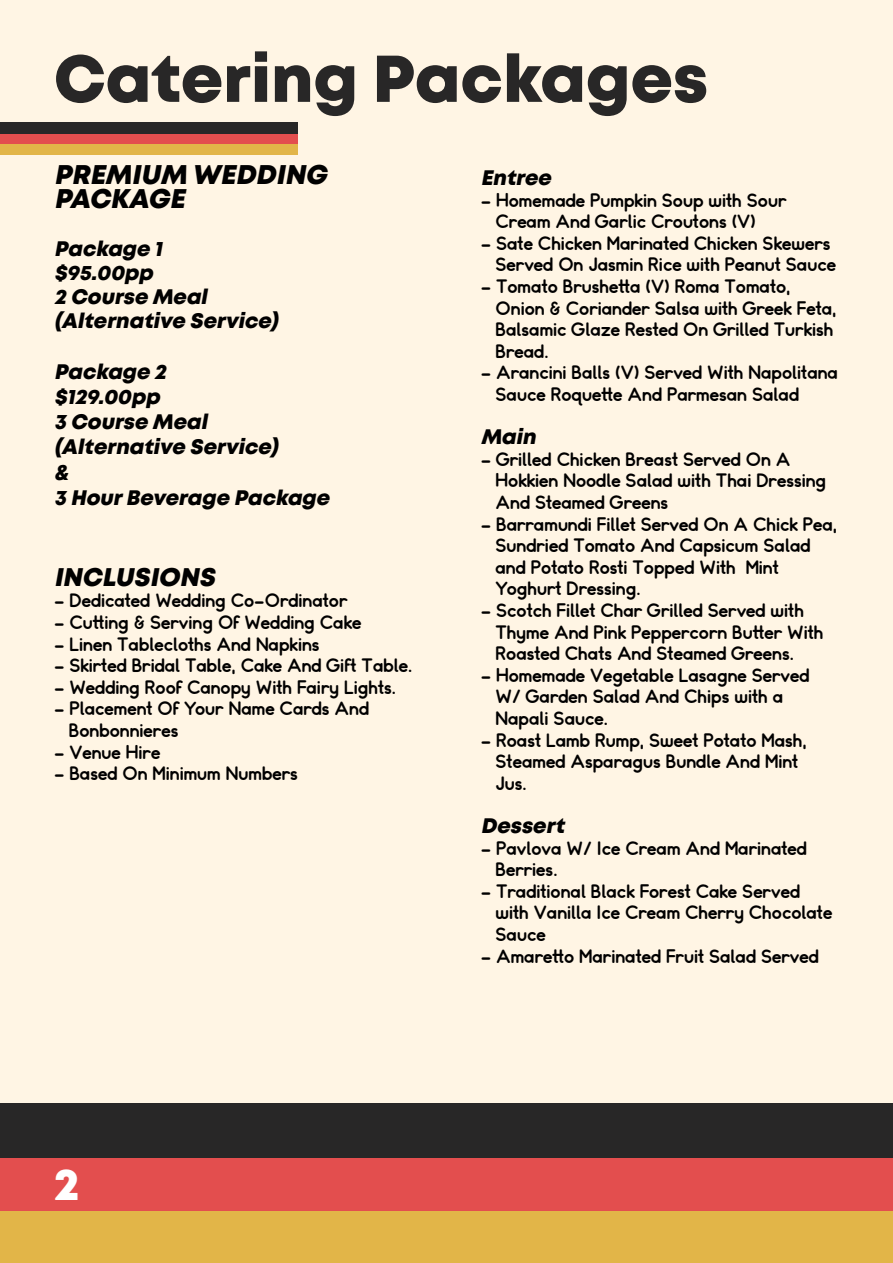
<style>
.page{position:relative;width:893px;height:1263px;background:#fff5e4}
.page>*{position:absolute;margin:0;border:0;box-sizing:border-box;transform-origin:0 0}
.t1{font:66px "Mont Heavy DEMO";color:#282727}
.t2{font:45px "Mont Heavy DEMO";color:#fff}
.t3{font:italic 27px/24px "Mont Heavy DEMO";color:#000}
.t4{font:italic 25.5px "Mont Heavy DEMO";color:#000}
.t5{font:italic 21px/25.2px "Mont Heavy DEMO";color:#000}
.t6{font:18px/21.6px "Somatic Rounded";color:#000}
</style>
<div class="page">
<div style="left:0;top:1209px;width:893px;height:54px;background:#e2b548"></div>
<div style="left:0;top:1156px;width:893px;height:54px;background:#e34e4e"></div>
<div style="left:0;top:1104px;width:893px;height:54px;background:#282727"></div>
<div style="left:0;top:143px;width:297px;height:11px;background:#e2b548"></div>
<div style="left:0;top:133px;width:297px;height:11px;background:#e34e4e"></div>
<div style="left:0;top:122px;width:297px;height:11px;background:#282727"></div>
<h1 class="t1" style="left:54px;top:41px;width:656px">Catering Packages</h1>
<h3 class="t3" style="left:54px;top:164px;width:280px">PREMIUM WEDDING<br>PACKAGE</h3>
<p class="t5" style="left:54px;top:238px;width:230px;line-height:24px">Package 1<br>$95.00pp<br>2 Course Meal (Alternative Service)</p>
<p class="t5" style="left:54px;top:360px;width:281px">Package 2<br>$129.00pp<br>3 Course Meal (Alternative Service)<br>&amp;<br>3 HourBeverage Package</p>
<h3 class="t4" style="left:54px;top:562px;width:168px">INCLUSIONS</h3>
<p class="t6" style="left:54px;top:592px;width:295px">- Dedicated Wedding Co-Ordinator</p>
<p class="t6" style="left:54px;top:613px;width:309px">- Cutting &amp; Serving Of Wedding Cake</p>
<p class="t6" style="left:54px;top:635px;width:267px">- Linen Tablecloths And Napkins</p>
<p class="t6" style="left:54px;top:657px;width:360px">- Skirted Bridal Table, Cake And Gift Table.</p>
<p class="t6" style="left:54px;top:678px;width:343px">- Wedding Roof Canopy With Fairy Lights.</p>
<p class="t6" style="left:69px;top:700px;width:302px;text-indent:-15px">- Placement Of Your Name Cards And<br>Bonbonnieres</p>
<p class="t6" style="left:54px;top:743px;width:108px">- Venue Hire</p>
<p class="t6" style="left:54px;top:765px;width:245px">- Based On Minimum Numbers</p>
<p class="t5" style="left:481px;top:166px;width:76px">Entree</p>
<p class="t6" style="left:496px;top:191px;width:292px;text-indent:-15px">- Homemade Pumpkin Soup with Sour<br>Cream And Garlic Croutons (V)</p>
<p class="t6" style="left:496px;top:234px;width:342px;text-indent:-15px">- Sate Chicken Marinated Chicken Skewers<br>Served On Jasmin Rice with Peanut Sauce</p>
<p class="t6" style="left:496px;top:277px;width:342px;text-indent:-15px">- Tomato Brushetta (V) Roma Tomato,<br>Onion &amp; Coriander Salsa with Greek Feta,<br>Balsamic Glaze Rested On Grilled Turkish<br>Bread.</p>
<p class="t6" style="left:496px;top:364px;width:344px;text-indent:-15px">- Arancini Balls (V) Served With Napolitana<br>Sauce Roquette And Parmesan Salad</p>
<p class="t5" style="left:481px;top:425px;width:61px">Main</p>
<p class="t6" style="left:496px;top:450px;width:332px;text-indent:-15px">- Grilled Chicken Breast Served On A<br>Hokkien Noodle Salad with Thai Dressing<br>And Steamed Greens</p>
<p class="t6" style="left:496px;top:515px;width:343px;text-indent:-15px">- Barramundi Fillet Served On A Chick Pea,<br>Sundried Tomato And Capsicum Salad and Potato Rosti Topped With Mint<br>Yoghurt Dressing.</p>
<p class="t6" style="left:496px;top:601px;width:329px;text-indent:-15px">- Scotch Fillet Char Grilled Served with<br>Thyme And Pink Peppercorn Butter With<br>Roasted Chats And Steamed Greens.</p>
<p class="t6" style="left:496px;top:666px;width:316px;text-indent:-15px">- Homemade Vegetable Lasagne Served<br>W/ Garden Salad And Chips with a<br>Napali Sauce.</p>
<p class="t6" style="left:496px;top:731px;width:313px;text-indent:-15px">- Roast Lamb Rump, Sweet Potato Mash,<br>Steamed Asparagus Bundle And Mint<br>Jus.</p>
<p class="t5" style="left:481px;top:814px;width:90px">Dessert</p>
<p class="t6" style="left:496px;top:839px;width:313px;text-indent:-15px">- Pavlova W/ Ice Cream And Marinated<br>Berries.</p>
<p class="t6" style="left:496px;top:882px;width:338px;text-indent:-15px">- Traditional Black Forest Cake Served with Vanilla Ice Cream Cherry Chocolate<br>Sauce</p>
<p class="t6" style="left:481px;top:947px;width:340px">- Amaretto Marinated Fruit Salad Served</p>
<h2 class="t2" style="left:54px;top:1159px;width:27px">2</h2>
</div>
